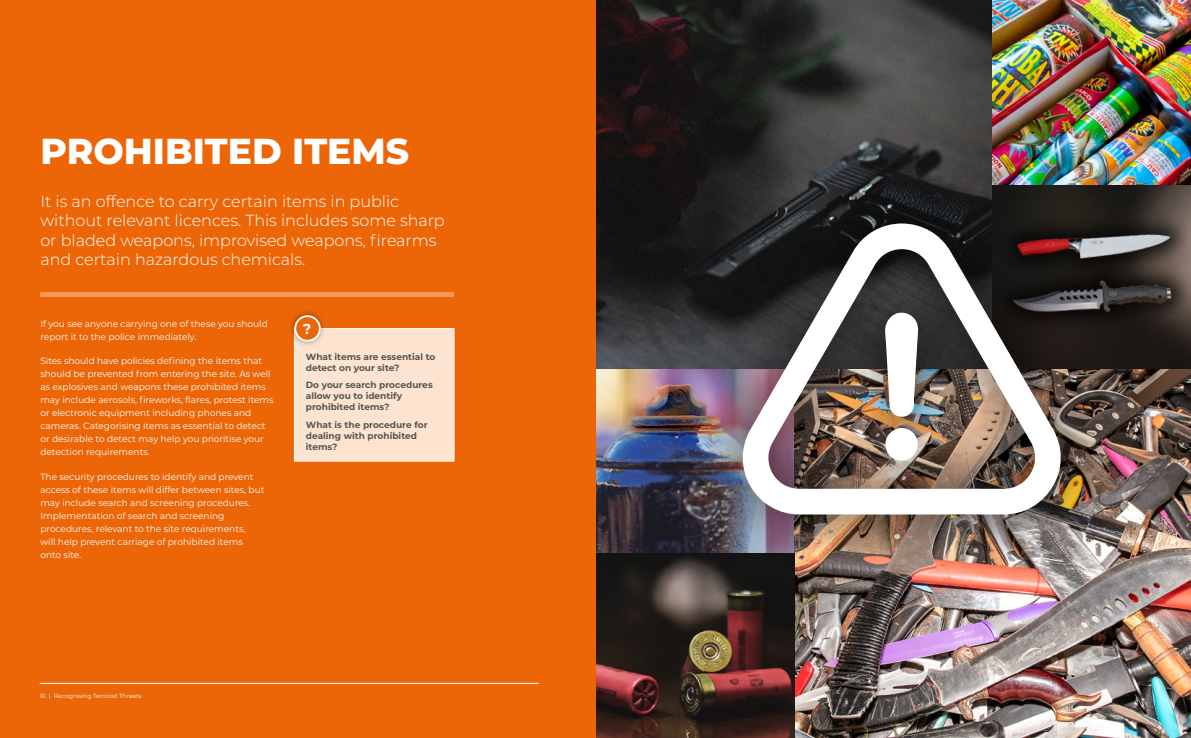
<style>
.page{position:relative;width:1191px;height:738px;background:#fff}
.page>*{position:absolute;margin:0;border:0;box-sizing:border-box;transform-origin:0 0}
.t1{font:800 36px "Montserrat";color:#fff}
.t2{font:300 16px/19.2px "Montserrat";color:#fff}
.t3{font:700 14.4px "Montserrat";color:#fff}
.t4{font:9px/13px "Montserrat";color:#fff}
.t5{font:700 9px/10.8px "Montserrat";color:#575651}
.t6{font:6px "Montserrat";color:#fff}
</style>
<div class="page">
<img style="left:595px;top:0;width:596px;height:737px">
<div style="left:0;top:0;width:595px;height:737px;background:#ec6608"></div>
<div style="left:697px;top:177px;width:409px;height:384px;background:#000;opacity:.75"></div>
<img style="left:740px;top:223px;width:323px;height:291px">
<svg style="left:885px;top:311px;width:33px;height:105px"></svg>
<div style="left:294px;top:328px;width:160px;height:133px;background:#fde4d0"></div>
<hr style="left:40px;top:292px;width:414px;height:4px;background:#f49855">
<hr style="left:40px;top:682px;width:499px;height:1px;background:#fff">
<div style="left:288px;top:309px;width:39px;height:38px;background:#000;opacity:.39"></div>
<div style="left:295px;top:316px;width:25px;height:24px;background:#ec6608;border-radius:50%"></div>
<div style="left:294px;top:315px;width:27px;height:26px;border:2px solid #fff;border-radius:50%"></div>
<svg style="left:994px;top:195px;width:197px;height:145px;background:#332e2a"></svg>
<img style="left:1005px;top:200px;width:173px;height:98px">
<h1 class="t1" style="left:40px;top:124px;width:370px">PROHIBITED ITEMS</h1>
<h2 class="t2" style="left:40px;top:191px;width:406px">It is an offence to carry certain items in public without relevant licences. This includes some sharp or bladed weapons, improvised weapons, firearms and certain hazardous chemicals.</h2>
<p class="t4" style="left:40px;top:316px;width:229px">If you see anyone carrying one of these you should report it to the police immediately.</p>
<p class="t4" style="left:40px;top:354px;width:235px">Sites should have policies defining the items that should be prevented from entering the site. As well as explosives and weapons these prohibited items may include aerosols, fireworks, flares, protest items or electronic equipment including phones and cameras. Categorising items as essential to detect or desirable to detect may help you prioritise your detection requirements.</p>
<p class="t4" style="left:40px;top:469px;width:225px">The security procedures to identify and prevent access of these items will differ between sites, but may include search and screening procedures.<br>Implementation of search and screening procedures, relevant to the site requirements,<br>will help prevent carriage of prohibited items onto site.</p>
<h3 class="t3" style="left:303px;top:318px;width:10px">?</h3>
<p class="t5" style="left:306px;top:350px;width:131px">What items are essential to detect on your site?</p>
<p class="t5" style="left:306px;top:379px;width:128px">Do your search procedures allow you to identify prohibited items?</p>
<p class="t5" style="left:306px;top:418px;width:123px">What is the procedure for dealing with prohibited items?</p>
<p class="t6" style="left:40px;top:691px;width:103px">10 | Recognising Terrorist Threats</p>
</div>
